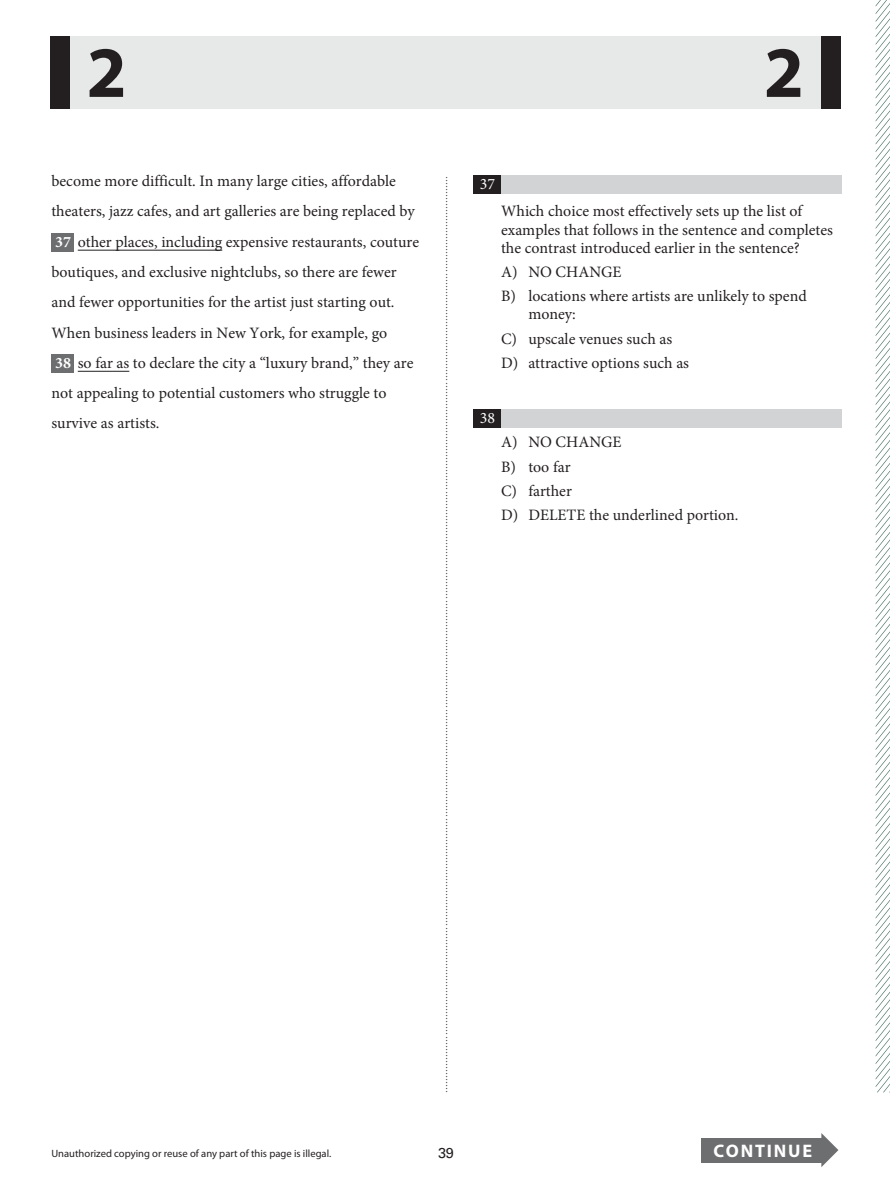
<style>
.page{position:relative;width:891px;height:1188px;background:#fff}
.page>*{position:absolute;margin:0;border:0;box-sizing:border-box;transform-origin:0 0}
.t1{font:700 72.6px "Myriad Pro";color:#231f20}
.t2{font:700 18.15px "Myriad Pro";letter-spacing:.105em;color:#fff}
.t3{font:15.9px/30.3px "Minion Pro";color:#231f20}
.t4{font:15.9px "Minion Pro";color:#fff}
.t5{font:14.4px "Univers LT Std";color:#231f20}
.t6{font:12.15px "Times New Roman";color:#231f20}
.t7{font:10.65px "Myriad Pro";color:#231f20}
.s1{font-weight:700;color:#fff}
</style>
<div class="page">
<hr style="left:78px;top:250px;width:144px;height:1px;background:#231f20">
<hr style="left:78px;top:371px;width:51px;height:1px;background:#231f20">
<div style="left:474px;top:410px;width:368px;height:18px;background:#d1d3d4"></div>
<div style="left:67px;top:36px;width:757px;height:73px;background:#e7e8e8"></div>
<div style="left:474px;top:410px;width:27px;height:18px;background:#231f20"></div>
<div style="left:50px;top:36px;width:20px;height:73px;background:#231f20"></div>
<div style="left:821px;top:36px;width:19px;height:73px;background:#231f20"></div>
<svg style="left:876px;top:0;width:14px;height:1092px"></svg>
<div style="left:51px;top:233px;width:23px;height:18px;background:#6d6e70"></div>
<div style="left:51px;top:354px;width:23px;height:18px;background:#6d6e70"></div>
<div style="left:474px;top:176px;width:368px;height:18px;background:#d1d3d4"></div>
<div style="left:474px;top:176px;width:27px;height:18px;background:#231f20"></div>
<div style="left:702px;top:1138px;width:122px;height:25px;background:#6d6e70"></div>
<svg style="left:821px;top:1133px;width:17px;height:34px"></svg>
<h1 class="t1" style="left:86px;top:25px;width:42px">2</h1>
<h1 class="t1" style="left:764px;top:25px;width:42px">2</h1>
<p class="t3" style="left:51px;top:166px;width:365px">become more difficult. In many large cities, affordable theaters, jazz cafes, and art galleries are being replaced by</p>
<p class="t3" style="left:51px;top:227px;width:369px"><span class="s1">37</span> other places, including expensive restaurants, couture boutiques, and exclusive nightclubs, so there are fewer and fewer opportunities for the artist just starting out.<br>When business leaders in New York, for example, go<br><span class="s1">38</span> so far as to declare the city a “luxury brand,” they are not appealing to potential customers who struggle to survive as artists.</p>
<p class="t6" style="left:459px;top:176px;width:919px;rotate:90deg">...............................................................................................................................................................................................................................................................................................................</p>
<p class="t4" style="left:480px;top:174px;width:17px">37</p>
<p class="t3" style="left:501px;top:202px;width:333px;line-height:18.1px">Which choice most effectively sets up the list of examples that follows in the sentence and completes the contrast introduced earlier in the sentence?</p>
<p class="t3" style="left:501px;top:260px;width:307px;line-height:24.3px">A) NO CHANGE<br>B) locations where artists are unlikely to spend</p>
<p class="t3" style="left:501px;top:302px;width:190px;line-height:24.3px;text-indent:27px">money:<br>C) upscale venues such as<br>D) attractive options such as</p>
<p class="t4" style="left:480px;top:407px;width:17px">38</p>
<p class="t3" style="left:501px;top:430px;width:239px;line-height:24.3px">A) NO CHANGE<br>B) too far<br>C) farther<br>D) DELETE the underlined portion.</p>
<p class="t7" style="left:51px;top:1149px;width:281px">Unauthorized copying or reuse of any part of this page is illegal.</p>
<p class="t5" style="left:438px;top:1144px;width:17px">39</p>
<p class="t2" style="left:713px;top:1139px;width:100px">CONTINUE</p>
</div>
